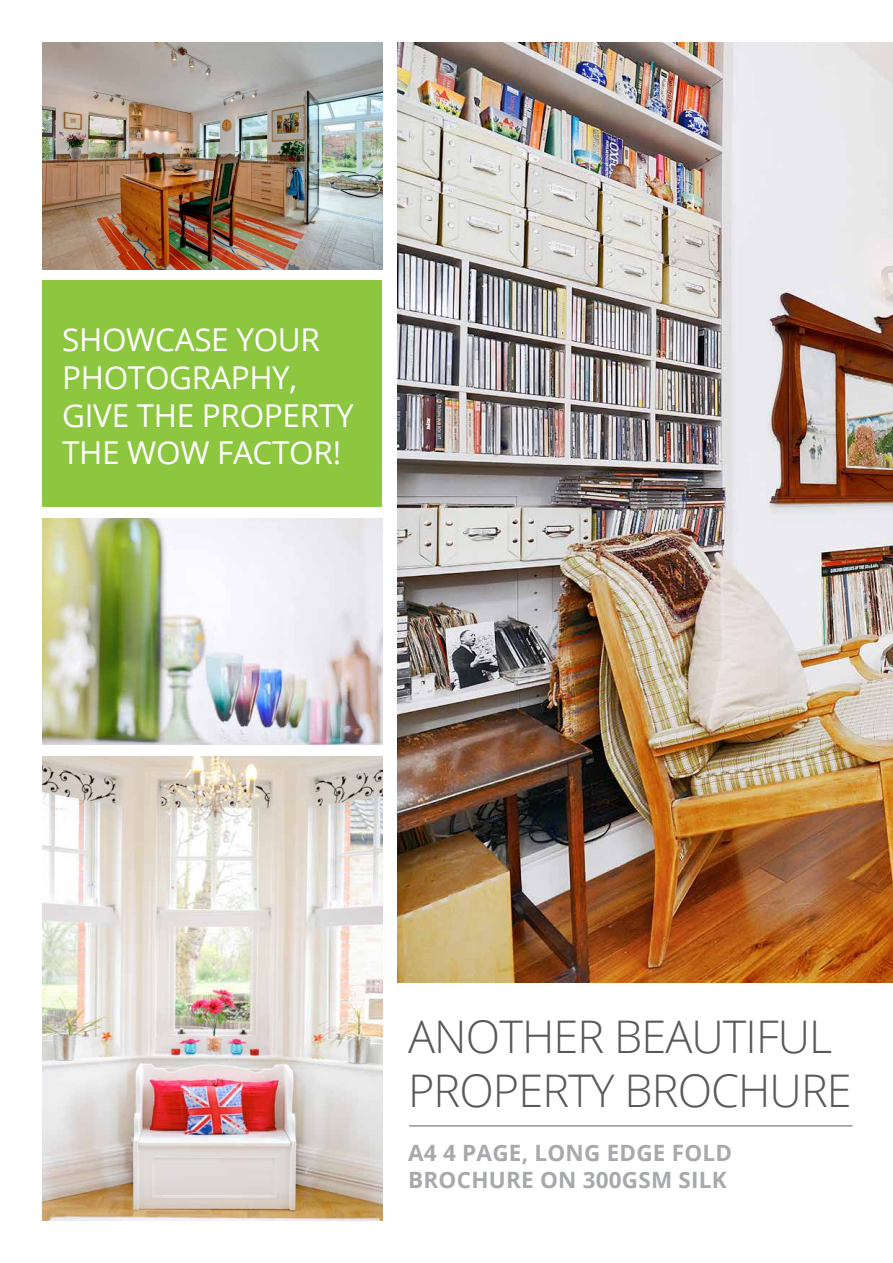
<style>
.page{position:relative;width:893px;height:1263px;background:#fff}
.page>*{position:absolute;margin:0;border:0;box-sizing:border-box;transform-origin:0 0}
.t1{font:300 45px/54px "Open Sans";letter-spacing:-.02em;color:#58595b}
.t2{font:31.5px/37.8px "Open Sans";letter-spacing:-.01em;color:#fff}
.t3{font:700 22.5px/27px "Open Sans";letter-spacing:.01em;color:#a7a9ac}
</style>
<div class="page">
<img style="left:43px;top:756px;width:339px;height:464px">
<hr style="left:409px;top:1125px;width:444px;height:1px;background:#939598">
<div style="left:43px;top:280px;width:339px;height:227px;background:#8dc63f"></div>
<img style="left:43px;top:43px;width:339px;height:226px">
<img style="left:43px;top:518px;width:339px;height:227px">
<img style="left:398px;top:43px;width:495px;height:940px">
<p class="t2" style="left:62px;top:320px;width:293px">SHOWCASE YOUR<br>PHOTOGRAPHY,<br>GIVE THE PROPERTY<br>THE WOW FACTOR!</p>
<h1 class="t1" style="left:408px;top:1009px;width:445px">ANOTHER BEAUTIFUL<br>PROPERTY BROCHURE</h1>
<p class="t3" style="left:408px;top:1139px;width:325px">A4 4 PAGE, LONG EDGE FOLD<br>BROCHURE ON 300GSM SILK</p>
</div>
